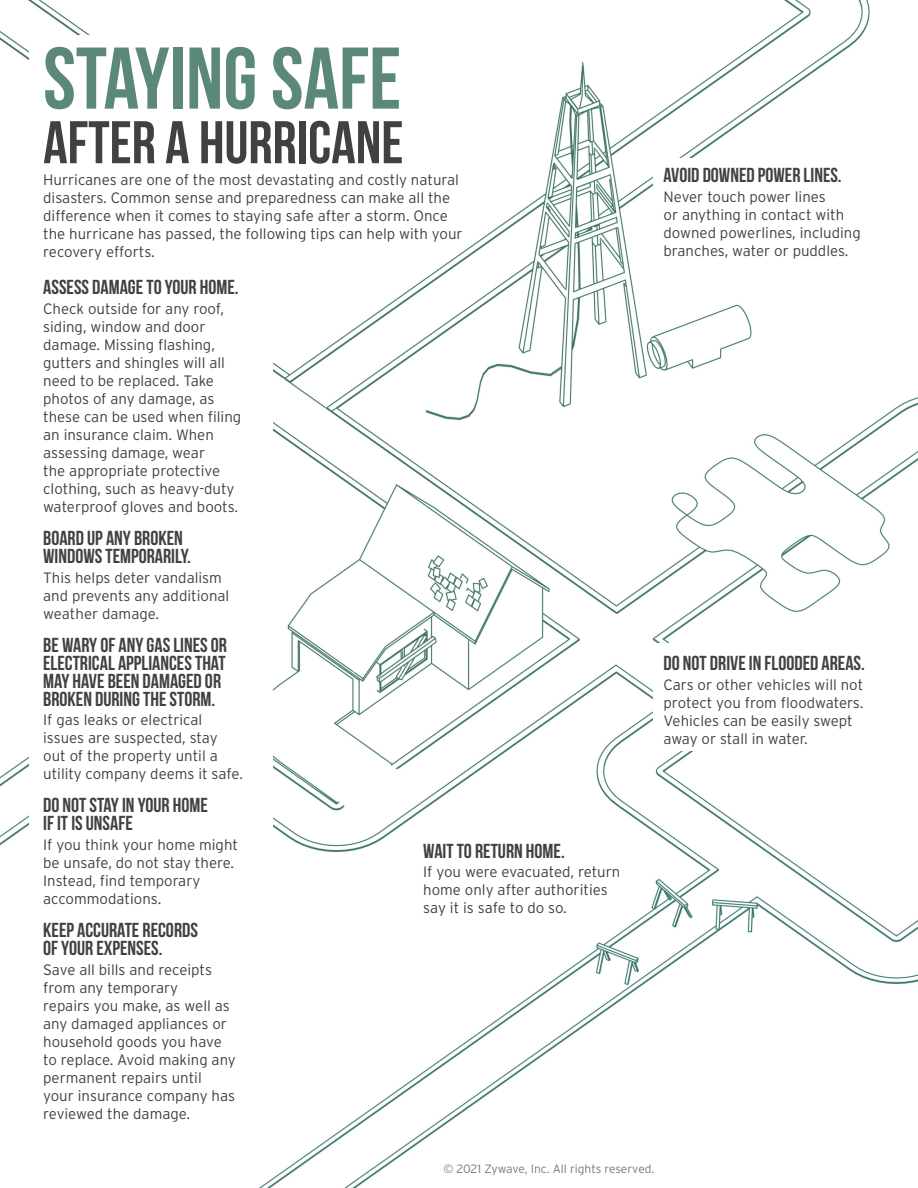
<style>
.page{position:relative;width:918px;height:1188px;background:#fff}
.page>*{position:absolute;margin:0;border:0;box-sizing:border-box;transform-origin:0 0}
.t1{font:700 87.3px "Bebas Neue";color:#5c887c}
.t2{font:700 60px "Bebas Neue";color:#414042}
.t3{font:700 20.25px/18px "Bebas Neue";color:#414042}
.t4{font:300 15px/18px "Interstate";color:#414042}
.t5{font:300 12px "Interstate";letter-spacing:-.005em;color:#77787b}
</style>
<div class="page">
<img style="left:0;top:0;width:918px;height:1188px">
<div style="left:30px;top:35px;width:385px;height:138px;background:#fff"></div>
<div style="left:30px;top:173px;width:385px;height:96px;background:#fff"></div>
<div style="left:30px;top:269px;width:243px;height:881px;background:#fff"></div>
<div style="left:653px;top:158px;width:265px;height:108px;background:#fff"></div>
<div style="left:653px;top:644px;width:265px;height:107px;background:#fff"></div>
<p class="t1" style="left:43px;top:31px;width:360px">STAYING SAFE</p>
<p class="t2" style="left:43px;top:110px;width:362px">AFTER A HURRICANE</p>
<p class="t4" style="left:43px;top:171px;width:421px">Hurricanes are one of the most devastating and costly natural disasters. Common sense and preparedness can make all the difference when it comes to staying safe after a storm. Once the hurricane has passed, the following tips can help with your recovery efforts.</p>
<p class="t3" style="left:43px;top:278px;width:197px">ASSESS DAMAGE TO YOUR HOME.</p>
<p class="t4" style="left:43px;top:300px;width:200px">Check outside for any roof, siding, window and door damage. Missing flashing, gutters and shingles will all need to be replaced. Take photos of any damage, as these can be used when filing an insurance claim. When assessing damage, wear<br>the appropriate protective clothing, such as heavy-duty waterproof gloves and boots.</p>
<p class="t3" style="left:43px;top:529px;width:149px">BOARD UP ANY BROKEN<br>WINDOWS TEMPORARILY.</p>
<p class="t4" style="left:43px;top:568px;width:188px">This helps deter vandalism and prevents any additional weather damage.</p>
<p class="t3" style="left:43px;top:635px;width:185px">BE WARY OF ANY GAS LINES OR<br>ELECTRICAL APPLIANCES THAT<br>MAY HAVE BEEN DAMAGED OR<br>BROKEN DURING THE STORM.</p>
<p class="t4" style="left:43px;top:711px;width:201px">If gas leaks or electrical issues are suspected, stay out of the property until a utility company deems it safe.</p>
<p class="t3" style="left:43px;top:796px;width:166px">DO NOT STAY IN YOUR HOME<br>IF IT IS UNSAFE</p>
<p class="t4" style="left:43px;top:836px;width:196px">If you think your home might be unsafe, do not stay there.<br>Instead, find temporary accommodations.</p>
<p class="t3" style="left:43px;top:921px;width:156px">KEEP ACCURATE RECORDS<br>OF YOUR EXPENSES.</p>
<p class="t4" style="left:43px;top:961px;width:194px">Save all bills and receipts from any temporary<br>repairs you make, as well as any damaged appliances or household goods you have to replace. Avoid making any permanent repairs until your insurance company has reviewed the damage.</p>
<p class="t3" style="left:423px;top:841px;width:143px">WAIT TO RETURN HOME.</p>
<p class="t4" style="left:423px;top:863px;width:199px">If you were evacuated, return home only after authorities say it is safe to do so.</p>
<p class="t3" style="left:664px;top:165px;width:180px">AVOID DOWNED POWER LINES.</p>
<p class="t4" style="left:664px;top:187px;width:199px">Never touch power lines<br>or anything in contact with downed powerlines, including branches, water or puddles.</p>
<p class="t3" style="left:664px;top:653px;width:203px">DO NOT DRIVE IN FLOODED AREAS.</p>
<p class="t4" style="left:664px;top:675px;width:201px">Cars or other vehicles will not protect you from floodwaters.<br>Vehicles can be easily swept away or stall in water.</p>
<p class="t5" style="left:443px;top:1162px;width:212px">© 2021 Zywave, Inc. All rights reserved.</p>
</div>
